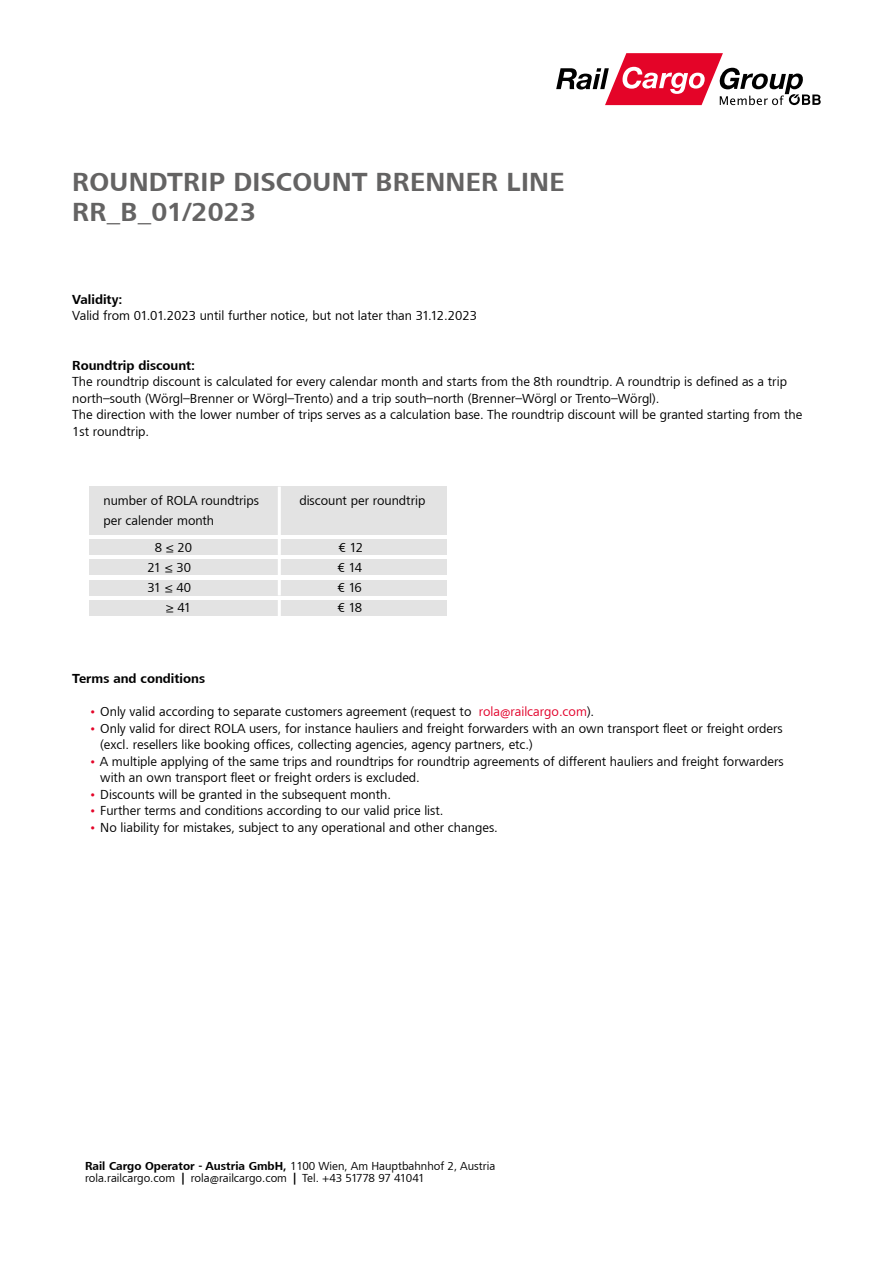
<style>
.page{position:relative;width:893px;height:1263px;background:#fff}
.page>*{position:absolute;margin:0;border:0;box-sizing:border-box;transform-origin:0 0}
.t1{font:700 27px/30px "Lino Frutiger Next";letter-spacing:.01em;color:#646363}
.t2{font:13.5px/16.5px "Lino Frutiger Next";color:#000}
.t3{font:700 13.5px "Lino Frutiger Next";color:#000}
.t4{font:12px/12.8px "Lino Frutiger Next";color:#000}
.s1{color:#e40428}
.s2{color:#e2002a}
.s3{font-weight:700}
</style>
<div class="page">
<svg style="left:556px;top:53px;width:265px;height:52px"></svg>
<div style="left:89px;top:600px;width:357px;height:16px;background:#e3e3e3"></div>
<div style="left:89px;top:580px;width:357px;height:15px;background:#e3e3e3"></div>
<div style="left:89px;top:559px;width:357px;height:16px;background:#e3e3e3"></div>
<div style="left:89px;top:487px;width:357px;height:48px;background:#e3e3e3"></div>
<div style="left:89px;top:539px;width:357px;height:16px;background:#e3e3e3"></div>
<hr style="left:278px;top:487px;width:3px;height:48px;background:#fff">
<hr style="left:278px;top:537px;width:3px;height:18px;background:#fff">
<hr style="left:278px;top:558px;width:3px;height:18px;background:#fff">
<hr style="left:278px;top:599px;width:3px;height:18px;background:#fff">
<hr style="left:278px;top:578px;width:3px;height:17px;background:#fff">
<h1 class="t1" style="left:72px;top:167px;width:494px">ROUNDTRIP DISCOUNT BRENNER LINE<br>RR_B_01/2023</h1>
<p class="t3" style="left:72px;top:292px;width:52px">Validity:</p>
<p class="t2" style="left:72px;top:307px;width:406px">Valid from 01.01.2023 until further notice, but not later than 31.12.2023</p>
<p class="t3" style="left:72px;top:358px;width:124px">Roundtrip discount:</p>
<p class="t2" style="left:72px;top:373px;width:732px">The roundtrip discount is calculated for every calendar month and starts from the 8th roundtrip. A roundtrip is defined as a trip north–south (Wörgl–Brenner or Wörgl–Trento) and a trip south–north (Brenner–Wörgl or Trento–Wörgl).<br>The direction with the lower number of trips serves as a calculation base. The roundtrip discount will be granted starting from the 1st roundtrip.</p>
<p class="t2" style="left:103px;top:492px;width:157px">number of ROLA roundtrips</p>
<p class="t2" style="left:299px;top:492px;width:128px">discount per roundtrip</p>
<p class="t2" style="left:155px;top:508px;width:61px;line-height:26.2px;text-indent:-51px">per calender month<br>8 ≤ 20</p>
<p class="t2" style="left:338px;top:539px;width:26px">€ 12</p>
<p class="t2" style="left:147px;top:559px;width:45px">21 ≤ 30</p>
<p class="t2" style="left:337px;top:559px;width:26px">€ 14</p>
<p class="t2" style="left:147px;top:579px;width:45px">31 ≤ 40</p>
<p class="t2" style="left:337px;top:579px;width:26px">€ 16</p>
<p class="t2" style="left:166px;top:600px;width:27px">≥ 41</p>
<p class="t2" style="left:338px;top:600px;width:26px">€ 18</p>
<p class="t3" style="left:72px;top:671px;width:134px">Terms and conditions</p>
<p class="t2" style="left:89px;top:703px;width:506px"><span class="s1">•</span> Only valid according to separate customers agreement (request to <span class="s2">rola@railcargo.com</span>).</p>
<p class="t2" style="left:100px;top:720px;width:684px;text-indent:-11px"><span class="s1">•</span> Only valid for direct ROLA users, for instance hauliers and freight forwarders with an own transport fleet or freight orders (excl. resellers like booking offices, collecting agencies, agency partners, etc.)</p>
<p class="t2" style="left:100px;top:753px;width:685px;text-indent:-11px"><span class="s1">•</span> A multiple applying of the same trips and roundtrips for roundtrip agreements of different hauliers and freight forwarders with an own transport fleet or freight orders is excluded.</p>
<p class="t2" style="left:89px;top:786px;width:303px"><span class="s1">•</span> Discounts will be granted in the subsequent month.</p>
<p class="t2" style="left:89px;top:802px;width:356px"><span class="s1">•</span> Further terms and conditions according to our valid price list.</p>
<p class="t2" style="left:89px;top:819px;width:410px"><span class="s1">•</span> No liability for mistakes, subject to any operational and other changes.</p>
<p class="t4" style="left:85px;top:1159px;width:412px"><span class="s3">Rail Cargo Operator - Austria GmbH,</span> 1100 Wien, Am Hauptbahnhof 2, Austria rola.railcargo.com <span class="s3">|</span> rola@railcargo.com <span class="s3">|</span> Tel. +43 51778 97 41041</p>
</div>
